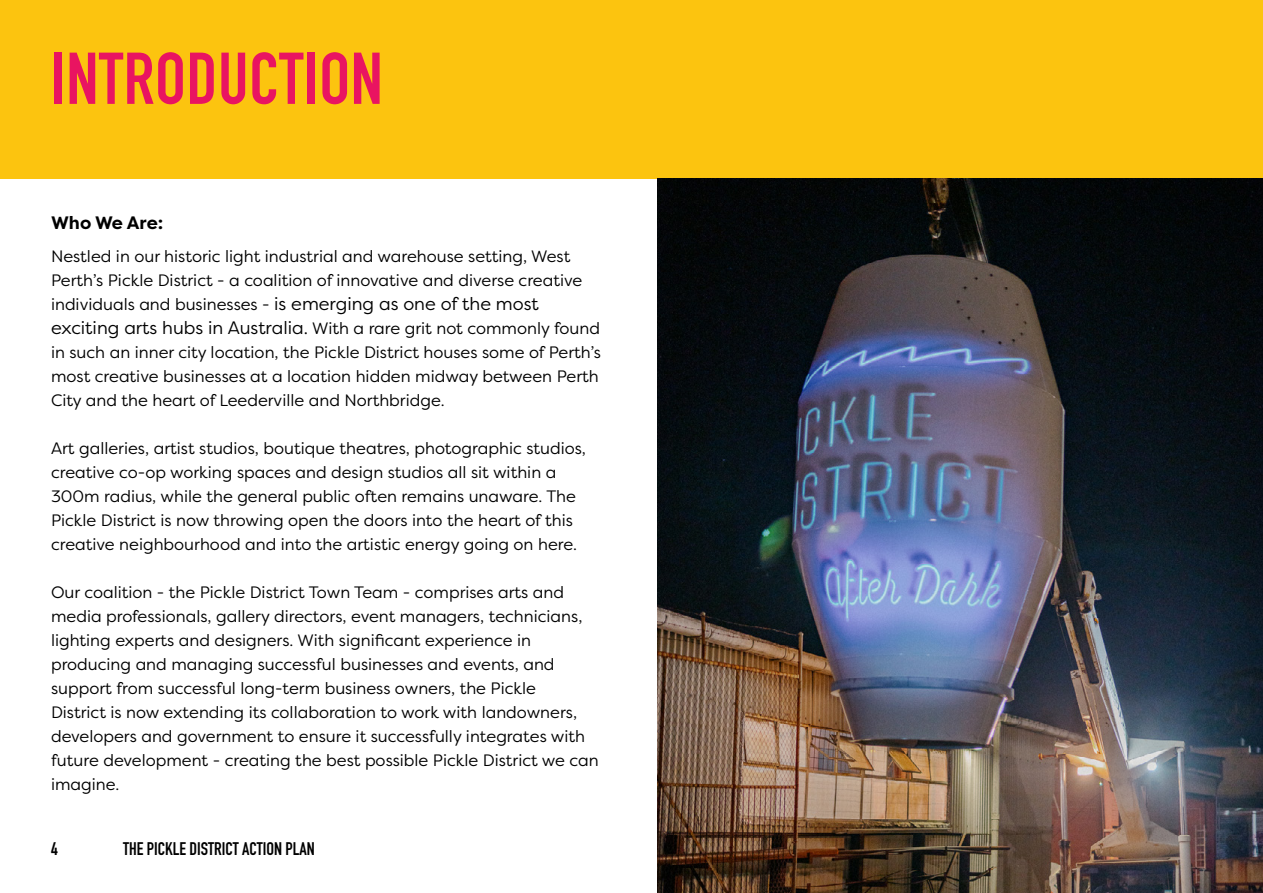
<style>
.page{position:relative;width:1263px;height:893px;background:#fff}
.page>*{position:absolute;margin:0;border:0;box-sizing:border-box;transform-origin:0 0}
.TPD_TITLES{font:700 72px "DIN Condensed";letter-spacing:.01em;color:#e91461}
.t1{font:700 18px "DIN Condensed";color:#000}
.TPD_BODY_HEADING{font:700 18px "Filson Pro";color:#000}
.TPD_BODY_TEXT{font:16.5px/24px "Filson Pro";color:#000}
.s1{font-size:18px}
</style>
<div class="page">
<div style="left:0;top:0;width:1263px;height:179px;background:#fcc40f"></div>
<img style="left:657px;top:179px;width:606px;height:714px">
<p class="TPD_TITLES" style="left:51px;top:30px;width:333px">INTRODUCTION</p>
<p class="TPD_BODY_HEADING" style="left:51px;top:211px;width:114px">Who We Are:</p>
<p class="TPD_BODY_TEXT" style="left:51px;top:243px;width:551px">Nestled in our historic light industrial and warehouse setting, West Perth’s Pickle District - a coalition of innovative and diverse creative individuals and businesses - <span class="s1">is emerging as one of the most exciting arts hubs in Australia.</span> With a rare grit not commonly found in such an inner city location, the Pickle District houses some of Perth’s most creative businesses at a location hidden midway between Perth City and the heart of Leederville and Northbridge.</p>
<p class="TPD_BODY_TEXT" style="left:51px;top:435px;width:537px">Art galleries, artist studios, boutique theatres, photographic studios, creative co-op working spaces and design studios all sit within a 300m radius, while the general public often remains unaware. The Pickle District is now throwing open the doors into the heart of this creative neighbourhood and into the artistic energy going on here.</p>
<p class="TPD_BODY_TEXT" style="left:51px;top:579px;width:549px">Our coalition - the Pickle District Town Team - comprises arts and media professionals, gallery directors, event managers, technicians, lighting experts and designers. With significant experience in producing and managing successful businesses and events, and support from successful long-term business owners, the Pickle<br>District is now extending its collaboration to work with landowners, developers and government to ensure it successfully integrates with future development - creating the best possible Pickle District we can imagine.</p>
<p class="t1" style="left:51px;top:836px;width:8px">4</p>
<p class="t1" style="left:123px;top:836px;width:193px">THE PICKLE DISTRICT ACTION PLAN</p>
</div>
